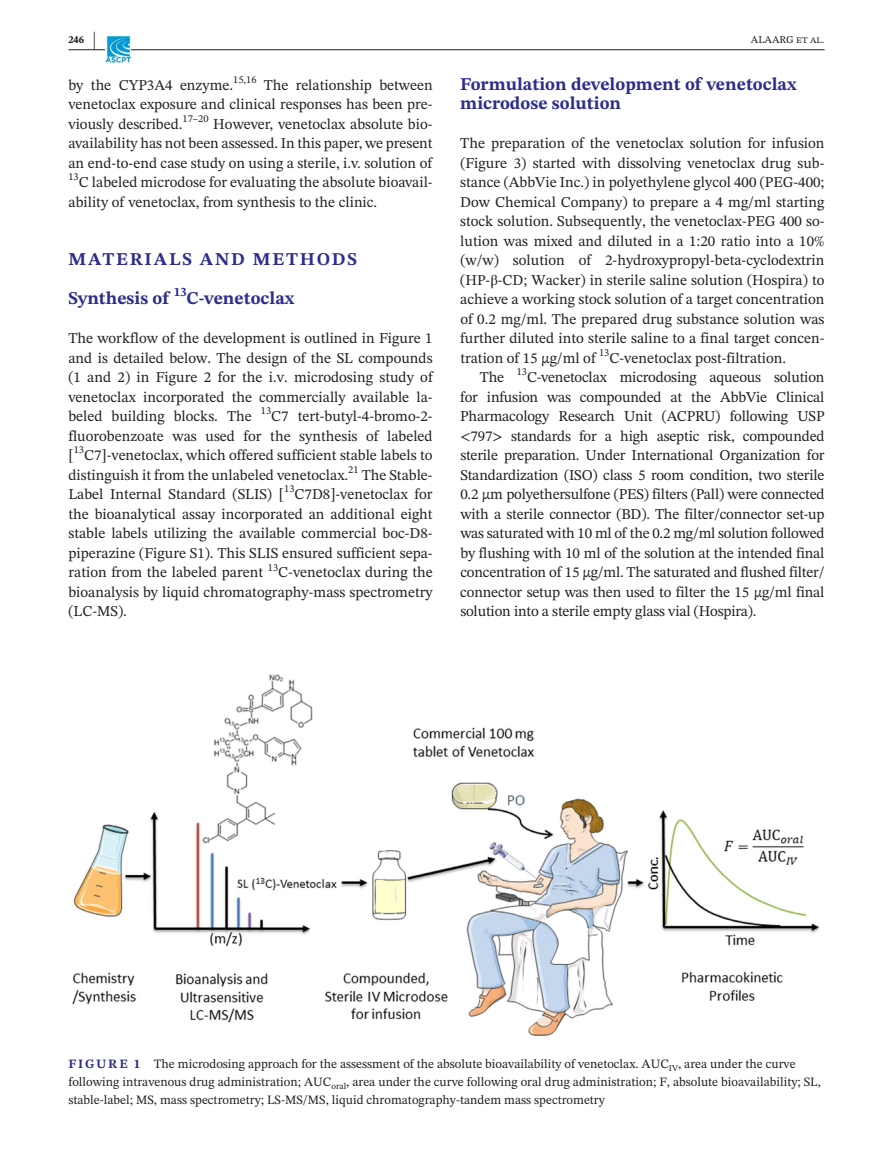
<style>
.page{position:relative;width:893px;height:1174px;background:#fff}
.page>*{position:absolute;margin:0;border:0;box-sizing:border-box;transform-origin:0 0}
.t1{font:700 18px/19.5px "STIX Two Text";color:#2c2d8c}
.t2{font:700 18px/39px "STIX Two Text";letter-spacing:.1em;color:#2c2d8c}
.t3{font:15px/19.5px "STIX Two Text";color:#231f20;text-align:justify}
.t4{font:12.75px/18px "STIX Two Text";color:#231f20}
.t5{font:700 12.6px "STIX Two Text";color:#2c2d8c}
.t6{font:10.5px "STIX Two Text";color:#231f20}
.t7{font:700 10.5px "STIX Two Text";color:#231f20}
.s1{font-size:21px}
.s2{font-family:"STIX"}
.s3{font-weight:700;color:#2c2d8c}
</style>
<div class="page">
<hr style="left:68px;top:49px;width:756px;height:1px;background:#231f20">
<img style="left:105px;top:37px;width:26px;height:25px">
<img style="left:72px;top:674px;width:748px;height:361px">
<p class="t7" style="left:68px;top:32px;width:29px">246 <span class="s1">|</span></p>
<p class="t6" style="left:751px;top:32px;width:75px">ALAARG et al.</p>
<p class="t3" style="left:68px;top:75px;width:166px">by the CYP3A4 enzyme.</p>
<p class="t6" style="left:233px;top:72px;width:25px">15,16</p>
<p class="t1" style="left:460px;top:74px;width:338px">Formulation development of venetoclax microdose solution</p>
<p class="t3" style="left:460px;top:133px;width:366px">The preparation of the venetoclax solution for infusion (Figure 3) started with dissolving venetoclax drug sub&shy;stance (AbbVie Inc.) in polyethylene glycol 400 (PEG-400; Dow Chemical Company) to prepare a 4 mg/ml starting stock solution. Subsequently, the venetoclax-PEG 400 so&shy;lution was mixed and diluted in a 1:20 ratio into a 10% (w/w) solution of 2-hydroxypropyl-beta-cyclodextrin (HP-<span class="s2">β</span>-CD; Wacker) in sterile saline solution (Hospira) to achieve a working stock solution of a target concentration of 0.2 mg/ml. The prepared drug substance solution was further diluted into sterile saline to a final target concen&shy;tration of 15 µg/ml of</p>
<p class="t3" style="left:68px;top:75px;width:366px;text-indent:195px">The relationship between venetoclax exposure and clinical responses has been pre&shy;viously described.</p>
<p class="t6" style="left:183px;top:111px;width:28px">17–20</p>
<p class="t3" style="left:68px;top:114px;width:366px;text-indent:145px">However, venetoclax absolute bio&shy;availability has not been assessed. In this paper, we present an end-to-end case study on using a sterile, i.v. solution of</p>
<p class="t6" style="left:68px;top:169px;width:12px">13</p>
<p class="t3" style="left:68px;top:172px;width:366px;text-indent:10px">C labeled microdose for evaluating the absolute bioavail&shy;ability of venetoclax, from synthesis to the clinic.</p>
<p class="t2" style="left:68px;top:240px;width:290px">MATERIALS AND METHODS<br>Synthesis of</p>
<p class="t5" style="left:174px;top:283px;width:14px">13</p>
<p class="t1" style="left:187px;top:289px;width:109px">C-venetoclax</p>
<p class="t3" style="left:68px;top:328px;width:366px">The workflow of the development is outlined in Figure 1 and is detailed below. The design of the SL compounds (1 and 2) in Figure 2 for the i.v. microdosing study of venetoclax incorporated the commercially available la&shy;beled building blocks. The</p>
<p class="t6" style="left:599px;top:345px;width:12px">13</p>
<p class="t3" style="left:609px;top:348px;width:178px">C-venetoclax post-filtration.</p>
<p class="t3" style="left:480px;top:367px;width:26px">The</p>
<p class="t6" style="left:517px;top:364px;width:12px">13</p>
<p class="t3" style="left:460px;top:367px;width:366px;text-indent:67px">C-venetoclax microdosing aqueous solution for infusion was compounded at the AbbVie Clinical Pharmacology Research Unit (ACPRU) following USP &lt;797&gt; standards for a high aseptic risk, compounded sterile preparation. Under International Organization for Standardization (ISO) class 5 room condition, two sterile 0.2 µm polyethersulfone (PES) filters (Pall) were connected with a sterile connector (BD). The filter/connector set-up was saturated with 10 ml of the 0.2 mg/ml solution followed by flushing with 10 ml of the solution at the intended final concentration of 15 µg/ml. The saturated and flushed filter/ connector setup was then used to filter the 15 µg/ml final solution into a sterile empty glass vial (Hospira).</p>
<p class="t6" style="left:261px;top:403px;width:12px">13</p>
<p class="t3" style="left:68px;top:406px;width:366px;text-indent:203px">C7 tert-butyl-4-bromo-2- fluorobenzoate was used for the synthesis of labeled [</p>
<p class="t6" style="left:74px;top:442px;width:12px">13</p>
<p class="t3" style="left:68px;top:445px;width:366px;text-indent:16px">C7]-venetoclax, which offered sufficient stable labels to distinguish it from the unlabeled venetoclax.</p>
<p class="t6" style="left:348px;top:462px;width:12px">21</p>
<p class="t3" style="left:362px;top:465px;width:72px">The Stable-</p>
<p class="t3" style="left:68px;top:484px;width:217px">Label Internal Standard (SLIS) [</p>
<p class="t6" style="left:284px;top:481px;width:12px">13</p>
<p class="t3" style="left:68px;top:484px;width:366px;text-indent:226px">C7D8]-venetoclax for the bioanalytical assay incorporated an additional eight stable labels utilizing the available commercial boc-D8- piperazine (Figure S1). This SLIS ensured sufficient sepa&shy;ration from the labeled parent</p>
<p class="t6" style="left:268px;top:559px;width:12px">13</p>
<p class="t3" style="left:68px;top:562px;width:366px;text-indent:210px">C-venetoclax during the bioanalysis by liquid chromatography-mass spectrometry (LC-MS).</p>
<p class="t4" style="left:68px;top:1054px;width:754px"><span class="s3">FIGURE 1</span> The microdosing approach for the assessment of the absolute bioavailability of venetoclax. AUC<sub>IV</sub>, area under the curve following intravenous drug administration; AUC<sub>oral</sub>, area under the curve following oral drug administration; F, absolute bioavailability; SL, stable-label; MS, mass spectrometry; LS-MS/MS, liquid chromatography-tandem mass spectrometry</p>
</div>
